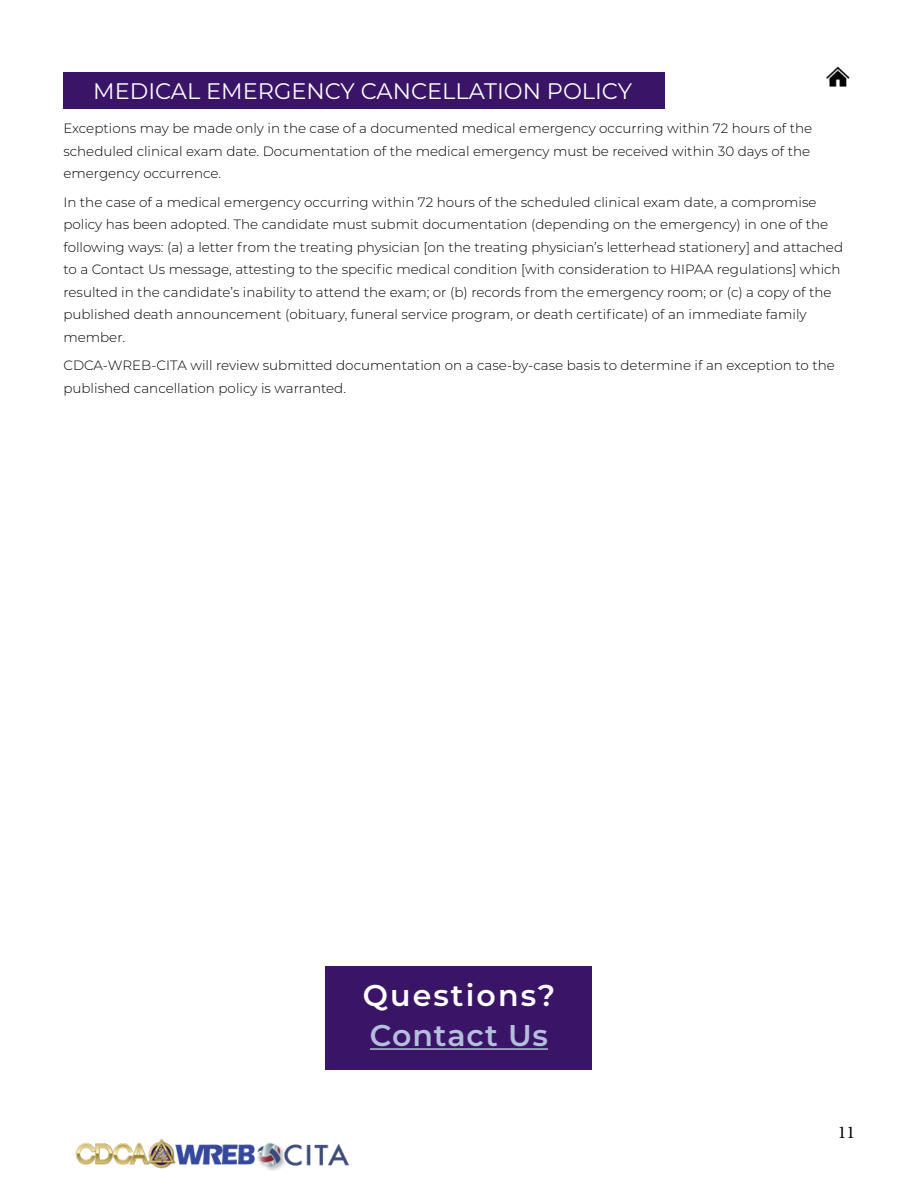
<style>
.page{position:relative;width:918px;height:1188px;background:#fff}
.page>*{position:absolute;margin:0;border:0;box-sizing:border-box;transform-origin:0 0}
.White_Subtitle_15pt__Left__not_in_TOC{font:600 30px/40.5px "Montserrat";letter-spacing:.07em;color:#fff}
._15pt_Size_Align_Left_SUBTITLE{font:22.5px "Montserrat";color:#fff}
.t1{font:18px "Minion Pro";color:#000}
._10pt_Size_Align_Left{font:300 13.5px/22.5px "Montserrat";color:#000}
.s1{color:#b4bfdc}
</style>
<div class="page">
<div style="left:326px;top:966px;width:266px;height:104px;background:#3a1467"></div>
<hr style="left:370px;top:1048px;width:178px;height:2px;background:#b4bfdc">
<img style="left:75px;top:1139px;width:275px;height:32px">
<img style="left:826px;top:66px;width:24px;height:21px">
<div style="left:63px;top:72px;width:601px;height:37px;background:#3a1467"></div>
<p class="_15pt_Size_Align_Left_SUBTITLE" style="left:93px;top:75px;width:540px">MEDICAL EMERGENCY CANCELLATION POLICY</p>
<p class="_10pt_Size_Align_Left" style="left:63px;top:117px;width:750px">Exceptions may be made only in the case of a documented medical emergency occurring within 72 hours of the scheduled clinical exam date. Documentation of the medical emergency must be received within 30 days of the emergency occurrence.</p>
<p class="_10pt_Size_Align_Left" style="left:63px;top:190px;width:781px">In the case of a medical emergency occurring within 72 hours of the scheduled clinical exam date, a compromise policy has been adopted. The candidate must submit documentation (depending on the emergency) in one of the following ways: (a) a letter from the treating physician [on the treating physician’s letterhead stationery] and attached to a Contact Us message, attesting to the specific medical condition [with consideration to HIPAA regulations] which resulted in the candidate’s inability to attend the exam; or (b) records from the emergency room; or (c) a copy of the published death announcement (obituary, funeral service program, or death certificate) of an immediate family member.</p>
<p class="_10pt_Size_Align_Left" style="left:63px;top:354px;width:773px">CDCA-WREB-CITA will review submitted documentation on a case-by-case basis to determine if an exception to the published cancellation policy is warranted.</p>
<p class="White_Subtitle_15pt__Left__not_in_TOC" style="left:363px;top:973px;width:194px">Questions?<br><span class="s1">Contact Us</span></p>
<h3 class="t1" style="left:838px;top:1120px;width:19px">11</h3>
</div>
